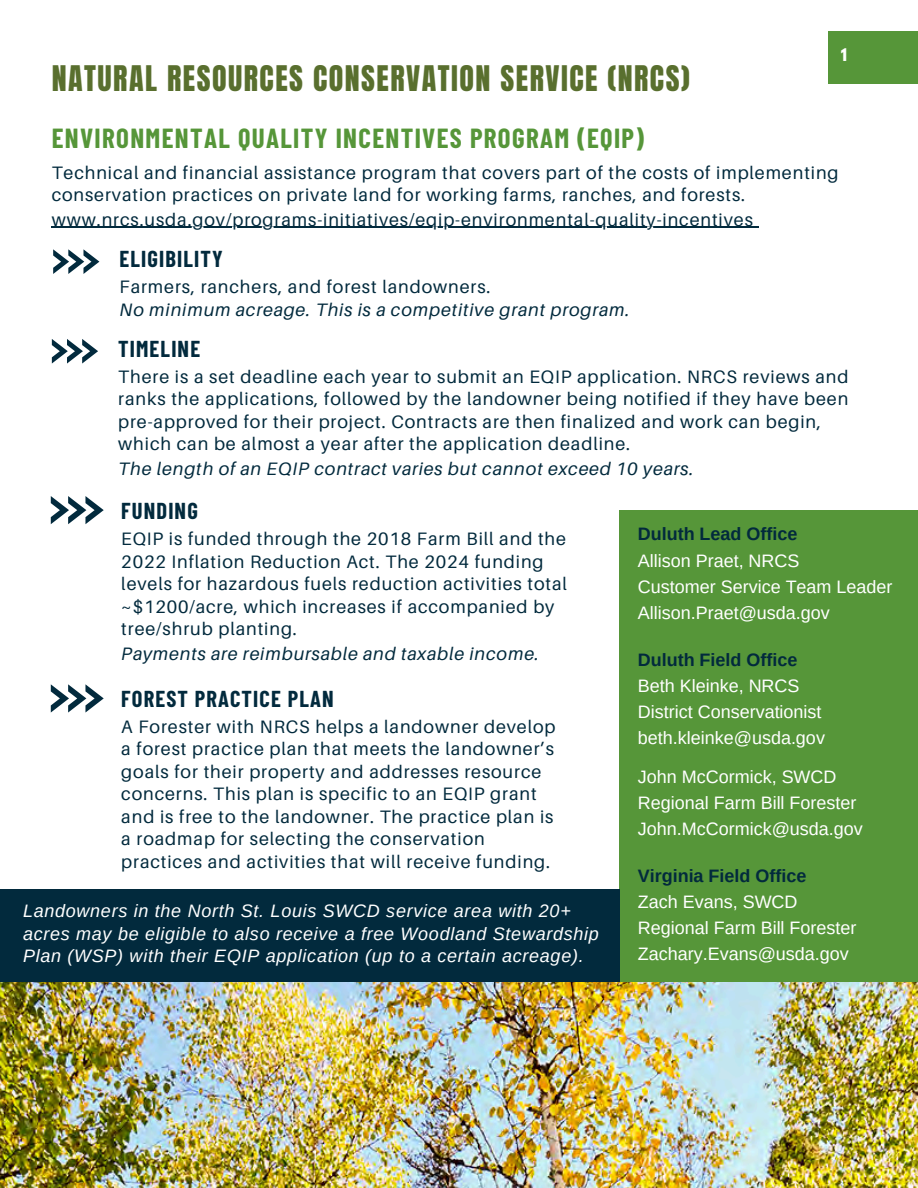
<style>
.page{position:relative;width:918px;height:1188px;background:#fff}
.page>*{position:absolute;margin:0;border:0;box-sizing:border-box;transform-origin:0 0}
.t1{font:30px "Anton";letter-spacing:.05em;color:#596f2e}
.t2{font:700 27px "Barlow Condensed";letter-spacing:.05em;color:#569639}
.t3{font:700 22.5px "Barlow Condensed";letter-spacing:.05em;color:#022a3d}
.t4{font:18px/22.5px "Aileron";letter-spacing:.05em;color:#022a3d}
.t5{font:18px/26.2px "Arimo";color:#fff}
.t6{font:italic 18px/22.5px "Arimo";letter-spacing:.04em;color:#fff}
.t7{font:italic 18px "Aileron";letter-spacing:.05em;color:#022a3d}
.t8{font:700 18px "Arimo";color:#022a3d}
.t9{font:700 15.45px "League Spartan";color:#fff}
</style>
<div class="page">
<img style="left:0;top:981px;width:918px;height:207px">
<div style="left:620px;top:510px;width:298px;height:471px;background:#569639"></div>
<svg style="left:53px;top:249px;width:46px;height:25px"></svg>
<svg style="left:51px;top:496px;width:53px;height:28px"></svg>
<div style="left:828px;top:32px;width:90px;height:52px;background:#569639"></div>
<svg style="left:52px;top:339px;width:46px;height:25px"></svg>
<svg style="left:51px;top:684px;width:53px;height:28px"></svg>
<div style="left:0;top:889px;width:620px;height:93px;background:#022a3d"></div>
<hr style="left:52px;top:227px;width:702px;height:1px;background:#022a3d">
<p class="t9" style="left:841px;top:47px;width:8px">1</p>
<p class="t1" style="left:52px;top:57px;width:640px">NATURAL RESOURCES CONSERVATION SERVICE (NRCS)</p>
<h2 class="t2" style="left:52px;top:121px;width:594px">ENVIRONMENTAL QUALITY INCENTIVES PROGRAM (EQIP)</h2>
<p class="t4" style="left:52px;top:161px;width:788px">Technical and financial assistance program that covers part of the costs of implementing conservation practices on private land for working farms, ranches, and forests.</p>
<p class="t4" style="left:52px;top:208px;width:703px">www.nrcs.usda.gov/programs-initiatives/eqip-environmental-quality-incentives</p>
<p class="t3" style="left:120px;top:245px;width:105px">ELIGIBILITY</p>
<p class="t4" style="left:120px;top:275px;width:373px">Farmers, ranchers, and forest landowners.</p>
<p class="t7" style="left:120px;top:298px;width:512px">No minimum acreage. This is a competitive grant program.</p>
<p class="t3" style="left:118px;top:334px;width:83px">TIMELINE</p>
<p class="t4" style="left:118px;top:365px;width:732px">There is a set deadline each year to submit an EQIP application. NRCS reviews and ranks the applications, followed by the landowner being notified if they have been pre-approved for their project. Contracts are then finalized and work can begin, which can be almost a year after the application deadline.</p>
<p class="t7" style="left:118px;top:458px;width:577px">The length of an EQIP contract varies but cannot exceed 10 years.</p>
<p class="t3" style="left:121px;top:497px;width:78px">FUNDING</p>
<p class="t4" style="left:121px;top:527px;width:447px">EQIP is funded through the 2018 Farm Bill and the 2022 Inflation Reduction Act. The 2024 funding levels for hazardous fuels reduction activities total ~$1200/acre, which increases if accompanied by tree/shrub planting.</p>
<p class="t7" style="left:121px;top:643px;width:419px">Payments are reimbursable and taxable income.</p>
<p class="t3" style="left:121px;top:684px;width:214px">FOREST PRACTICE PLAN</p>
<p class="t4" style="left:121px;top:715px;width:436px">A Forester with NRCS helps a landowner develop a forest practice plan that meets the landowner’s goals for their property and addresses resource concerns. This plan is specific to an EQIP grant and is free to the landowner. The practice plan is a roadmap for selecting the conservation practices and activities that will receive funding.</p>
<p class="t6" style="left:23px;top:900px;width:577px">Landowners in the North St. Louis SWCD service area with 20+ acres may be eligible to also receive a free Woodland Stewardship<br>Plan (WSP) with their EQIP application (up to a certain acreage).</p>
<p class="t8" style="left:638px;top:524px;width:161px">Duluth Lead Office</p>
<p class="t5" style="left:638px;top:547px;width:163px">Allison Praet, NRCS</p>
<p class="t5" style="left:638px;top:573px;width:256px">Customer Service Team Leader<br>Allison.Praet@usda.gov</p>
<p class="t8" style="left:638px;top:649px;width:161px">Duluth Field Office</p>
<p class="t5" style="left:638px;top:672px;width:163px">Beth Kleinke, NRCS</p>
<p class="t5" style="left:638px;top:699px;width:189px">District Conservationist beth.kleinke@usda.gov</p>
<p class="t5" style="left:638px;top:763px;width:200px">John McCormick, SWCD</p>
<p class="t5" style="left:638px;top:789px;width:227px">Regional Farm Bill Forester<br>John.McCormick@usda.gov</p>
<p class="t8" style="left:638px;top:865px;width:170px">Virginia Field Office</p>
<p class="t5" style="left:638px;top:888px;width:161px">Zach Evans, SWCD</p>
<p class="t5" style="left:638px;top:915px;width:220px">Regional Farm Bill Forester<br>Zachary.Evans@usda.gov</p>
</div>
